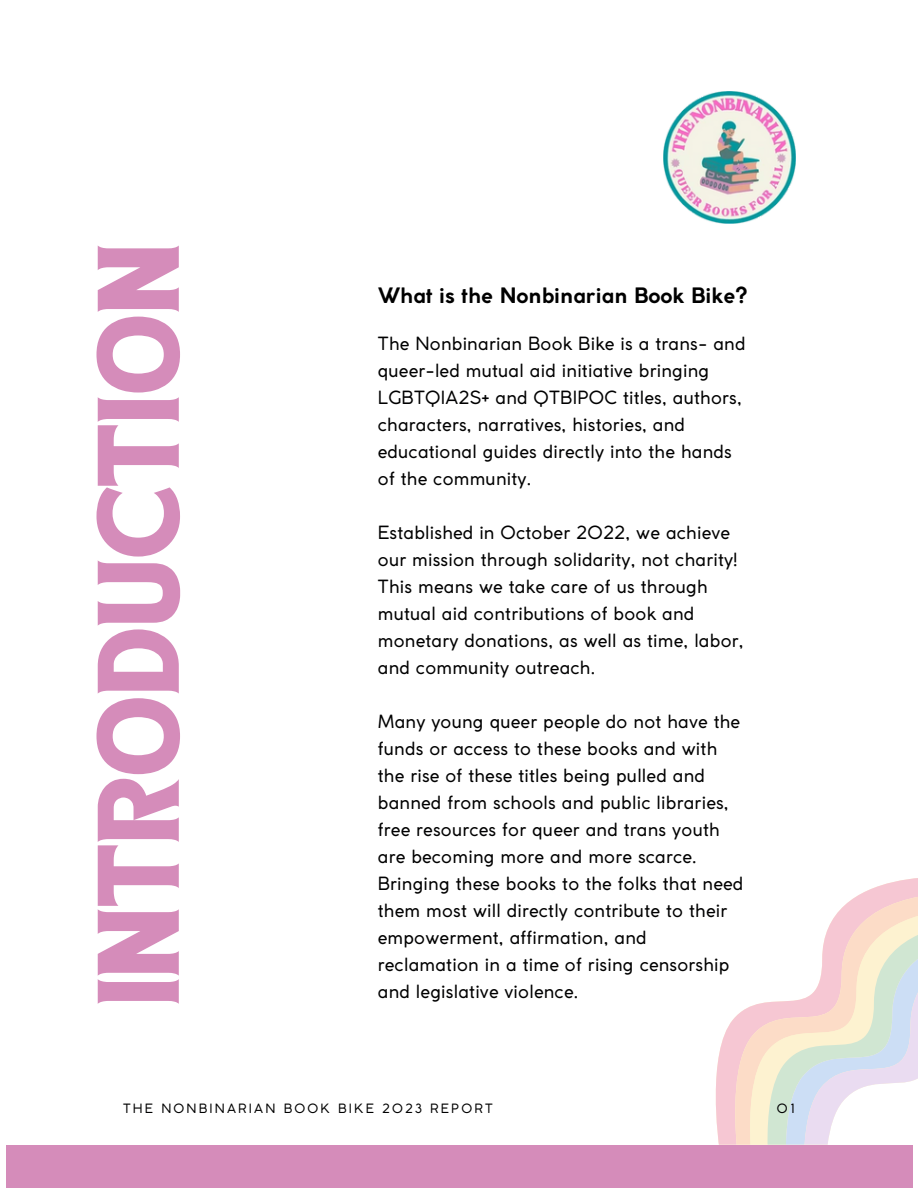
<style>
.page{position:relative;width:918px;height:1188px;background:#fff}
.page>*{position:absolute;margin:0;border:0;box-sizing:border-box;transform-origin:0 0}
.t1{font:84px "TANHEADLINE";color:#d58cba}
.t2{font:700 21px "Coco Gothic";color:#000}
.t3{font:18px/27px "Coco Gothic";letter-spacing:.01em;color:#000001}
.t4{font:12.75px "Coco Gothic";letter-spacing:.17em;color:#000001}
</style>
<div class="page">
<svg style="left:715px;top:878px;width:203px;height:267px"></svg>
<svg style="left:732px;top:892px;width:186px;height:253px"></svg>
<svg style="left:749px;top:908px;width:169px;height:237px"></svg>
<div style="left:6px;top:1145px;width:906px;height:43px;background:#d58cba"></div>
<img style="left:664px;top:92px;width:131px;height:131px">
<p class="t1" style="left:92px;top:1006px;width:763px;rotate:-90deg">INTRODUCTION</p>
<p class="t2" style="left:378px;top:287px;width:371px">What is the Nonbinarian Book Bike?</p>
<p class="t3" style="left:378px;top:332px;width:369px">The Nonbinarian Book Bike is a trans- and queer-led mutual aid initiative bringing LGBTQIA2S+ and QTBIPOC titles, authors, characters, narratives, histories, and educational guides directly into the hands of the community.</p>
<p class="t3" style="left:378px;top:521px;width:367px">Established in October 2022, we achieve our mission through solidarity, not charity!<br>This means we take care of us through mutual aid contributions of book and monetary donations, as well as time, labor, and community outreach.</p>
<p class="t3" style="left:378px;top:710px;width:367px">Many young queer people do not have the funds or access to these books and with the rise of these titles being pulled and banned from schools and public libraries, free resources for queer and trans youth are becoming more and more scarce.<br>Bringing these books to the folks that need them most will directly contribute to their empowerment, affirmation, and reclamation in a time of rising censorship</p>
<p class="t3" style="left:378px;top:980px;width:202px">and legislative violence.</p>
<p class="t4" style="left:123px;top:1104px;width:371px">THE NONBINARIAN BOOK BIKE 2023 REPORT</p>
<p class="t4" style="left:777px;top:1104px;width:20px">01</p>
</div>
